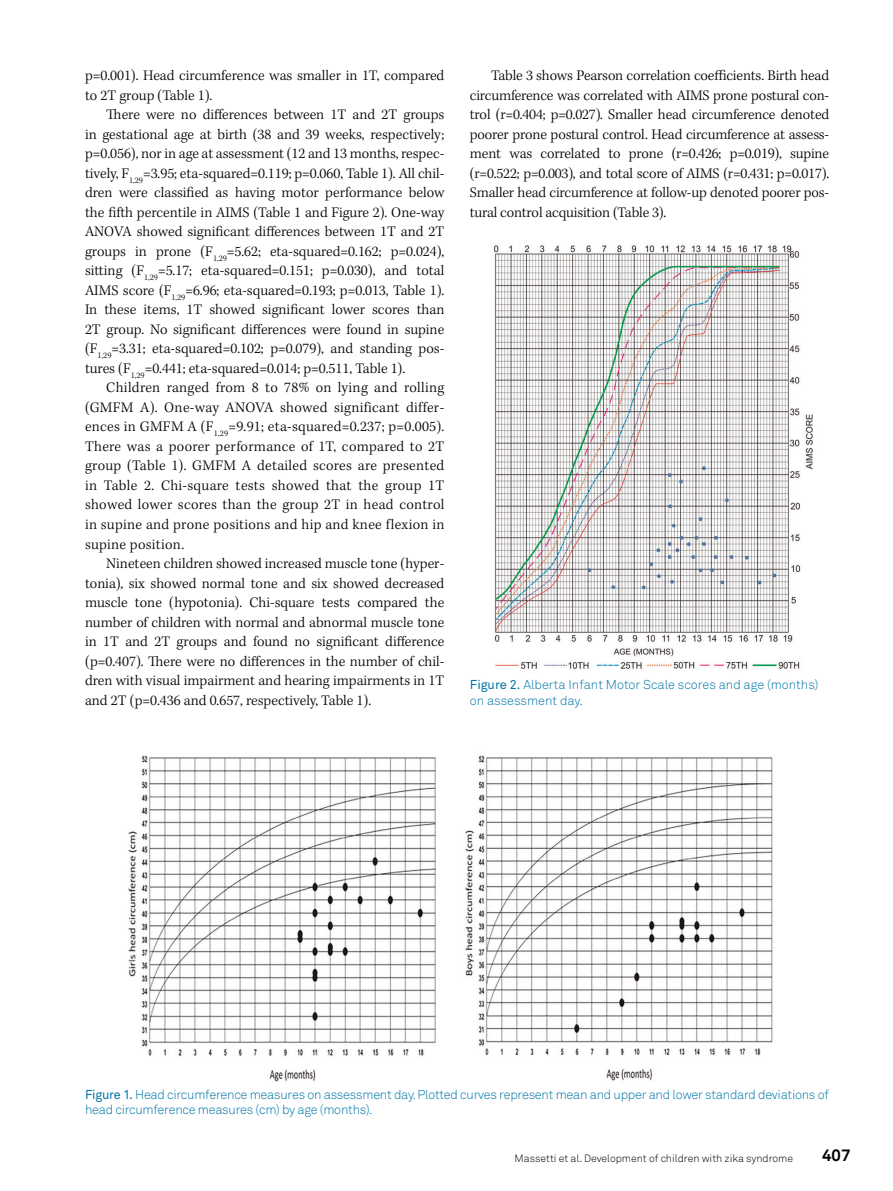
<style>
.page{position:relative;width:893px;height:1191px;background:#fff}
.page>*{position:absolute;margin:0;border:0;box-sizing:border-box;transform-origin:0 0}
.t1{font:700 16.5px "Akkurat Pro";color:#000}
.t2{font:300 15px/19.5px "Kepler Std";color:#000;text-align:justify}
.t3{font:12.75px/15.3px "Akkurat Light Pro";letter-spacing:-.02em;color:#0076a7}
.t4{font:12.75px/15.3px "Akkurat Light Pro";color:#0076a7}
.t5{font:10.5px "Akkurat Light Pro";color:#000}
.s1{font-family:"Akkurat Pro"}
</style>
<div class="page">
<img style="left:128px;top:755px;width:645px;height:327px">
<img style="left:493px;top:245px;width:320px;height:425px">
<p class="t2" style="left:85px;top:67px;width:361px">p=0.001). Head circumference was smaller in 1T, compared to 2T group (Table 1).</p>
<p class="t2" style="left:85px;top:106px;width:361px;text-indent:21px">There were no differences between 1T and 2T groups in gestational age at birth (38 and 39 weeks, respectively; p=0.056), nor in age at assessment (12 and 13 months, respec&shy;tively, F<sub>1,29</sub>=3.95; eta-squared=0.119; p=0.060, Table 1). All chil&shy;dren were classified as having motor performance below the fifth percentile in AIMS (Table 1 and Figure 2). One-way ANOVA showed significant differences between 1T and 2T groups in prone (F<sub>1,29</sub>=5.62; eta-squared=0.162; p=0.024), sitting (F<sub>1,29</sub>=5.17; eta-squared=0.151; p=0.030), and total AIMS score (F<sub>1,29</sub>=6.96; eta-squared=0.193; p=0.013, Table 1).<br>In these items, 1T showed significant lower scores than 2T group. No significant differences were found in supine (F<sub>1,29</sub>=3.31; eta-squared=0.102; p=0.079), and standing pos&shy;tures (F<sub>1,29</sub>=0.441; eta-squared=0.014; p=0.511, Table 1).</p>
<p class="t2" style="left:85px;top:379px;width:361px;text-indent:21px">Children ranged from 8 to 78% on lying and rolling (GMFM A). One-way ANOVA showed significant differ&shy;ences in GMFM A (F<sub>1,29</sub>=9.91; eta-squared=0.237; p=0.005).<br>There was a poorer performance of 1T, compared to 2T group (Table 1). GMFM A detailed scores are presented in Table 2. Chi-square tests showed that the group 1T showed lower scores than the group 2T in head control in supine and prone positions and hip and knee flexion in supine position.</p>
<p class="t2" style="left:85px;top:554px;width:361px;text-indent:21px">Nineteen children showed increased muscle tone (hyper&shy;tonia), six showed normal tone and six showed decreased muscle tone (hypotonia). Chi-square tests compared the number of children with normal and abnormal muscle tone in 1T and 2T groups and found no significant difference (p=0.407). There were no differences in the number of chil&shy;dren with visual impairment and hearing impairments in 1T and 2T (p=0.436 and 0.657, respectively, Table 1).</p>
<p class="t2" style="left:470px;top:67px;width:361px;text-indent:21px">Table 3 shows Pearson correlation coefficients. Birth head circumference was correlated with AIMS prone postural con&shy;trol (r=0.404; p=0.027). Smaller head circumference denoted poorer prone postural control. Head circumference at assess&shy;ment was correlated to prone (r=0.426; p=0.019), supine (r=0.522; p=0.003), and total score of AIMS (r=0.431; p=0.017).<br>Smaller head circumference at follow-up denoted poorer pos&shy;tural control acquisition (Table 3).</p>
<p class="t4" style="left:470px;top:677px;width:350px"><span class="s1">Figure 2.</span> Alberta Infant Motor Scale scores and age (months) on assessment day.</p>
<p class="t3" style="left:85px;top:1087px;width:745px"><span class="s1">Figure 1.</span> Head circumference measures on assessment day. Plotted curves represent mean and upper and lower standard deviations of head circumference measures (cm) by age (months).</p>
<p class="t5" style="left:515px;top:1151px;width:280px">Massetti et al. Development of children with zika syndrome</p>
<p class="t1" style="left:822px;top:1145px;width:30px">407</p>
</div>
